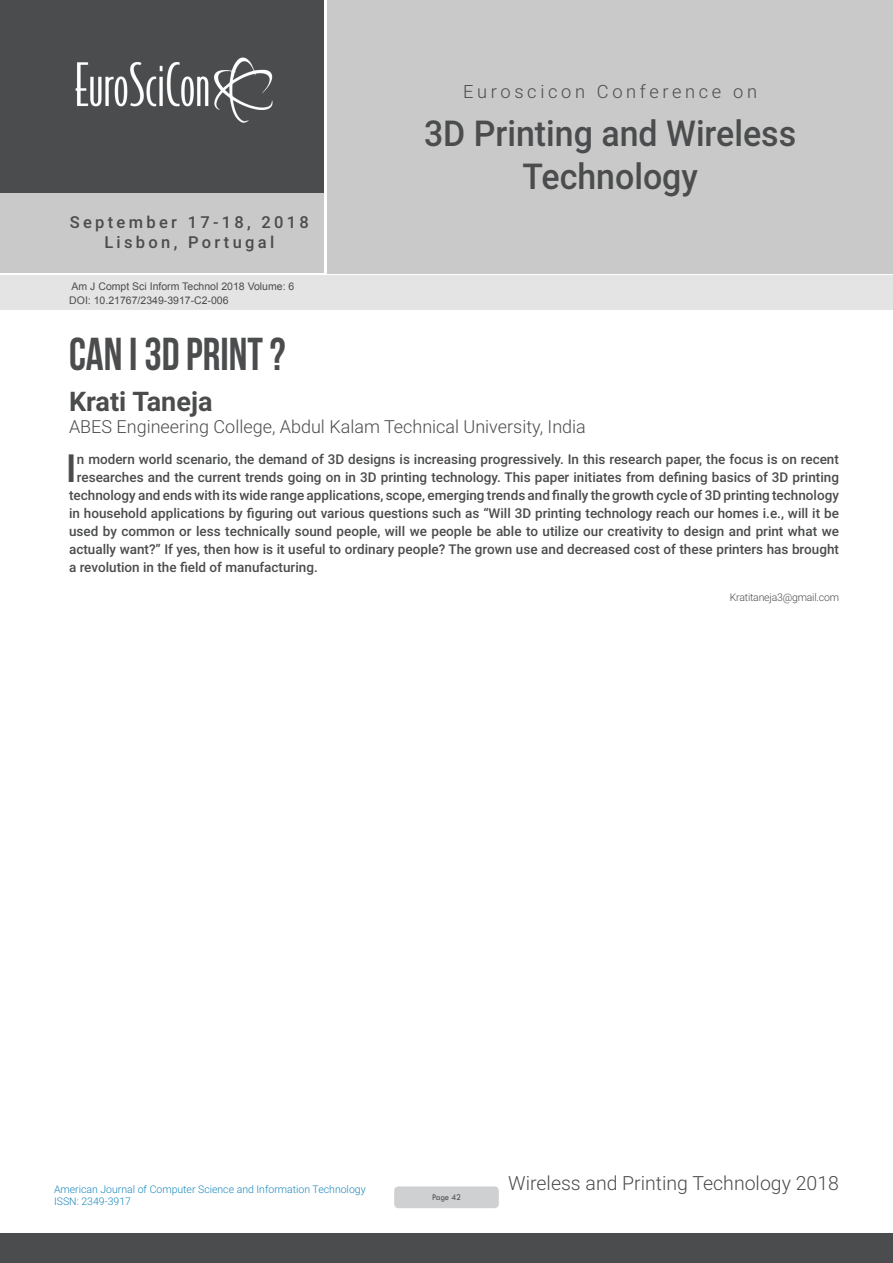
<style>
.page{position:relative;width:893px;height:1263px;background:#fff}
.page>*{position:absolute;margin:0;border:0;box-sizing:border-box;transform-origin:0 0}
.t1{font:46.05px "Bebas Neue";color:#4b4c4d;scale:.95 1}
.Abstract{font:500 38.85px "Roboto";color:#4b4c4d}
.t2{font:500 35.7px/42.8px "Roboto";color:#4b4c4d;text-align:center;scale:.95 1}
.t3{font:700 27px "Roboto";color:#4b4c4d}
.t4{font:300 19.5px "Roboto";color:#4b4c4d}
.t5{font:300 18.3px "Roboto";letter-spacing:.2em;color:#4b4c4d}
.t6{font:300 18px "Roboto";color:#4b4c4d}
.t7{font:500 16.5px/19.8px "Roboto";letter-spacing:.2em;color:#4b4c4d;text-align:center}
.Abstract-2{font:500 13.5px "Roboto";color:#4b4c4d}
.t8{font:300 10.5px/12.6px "Roboto";color:#1987bb}
.t9{font:10.5px "Arial";color:#4b4c4d}
.Biography{font:300 10.5px "Roboto";letter-spacing:-.02em;color:#4b4c4d}
.t10{font:9px "Tw Cen";letter-spacing:-.02em;color:#4b4c4d;scale:.95 1}
</style>
<div class="page">
<div style="left:0;top:0;width:323px;height:193px;background:#4b4c4d"></div>
<div style="left:1px;top:193px;width:323px;height:80px;background:#c9c9c9"></div>
<div style="left:327px;top:0;width:566px;height:273px;background:#c9c9c9"></div>
<img style="left:75px;top:57px;width:198px;height:66px">
<div style="left:0;top:1233px;width:893px;height:30px;background:#4b4c4d"></div>
<div style="left:1px;top:275px;width:892px;height:35px;background:#e4e4e4"></div>
<div style="left:394px;top:1186px;width:105px;height:22px;background:#cfd0d2;border-radius:4px"></div>
<p class="t7" style="left:70px;top:211px;width:241px">September 17-18, 2018<br>Lisbon, Portugal</p>
<p class="t9" style="left:72px;top:279px;width:224px">Am J Compt Sci Inform Technol 2018 Volume: 6</p>
<p class="t9" style="left:69px;top:293px;width:161px">DOI: 10.21767/2349-3917-C2-006</p>
<h3 class="t5" style="left:463px;top:79px;width:295px">Euroscicon Conference on</h3>
<h3 class="t2" style="left:424px;top:110px;width:393px">3D Printing and Wireless<br>Technology</h3>
<p class="t1" style="left:69px;top:329px;width:229px">CAN I 3D PRINT ?</p>
<p class="t3" style="left:69px;top:383px;width:145px">Krati Taneja</p>
<p class="t6" style="left:69px;top:414px;width:518px">ABES Engineering College, Abdul Kalam Technical University, India</p>
<p class="Abstract" style="left:66px;top:441px;width:12px">I</p>
<p class="Abstract-2" style="left:77px;top:450px;width:764px">n modern world scenario, the demand of 3D designs is increasing progressively. In this research paper, the focus is on recent</p>
<p class="Abstract-2" style="left:77px;top:468px;width:764px">researches and the current trends going on in 3D printing technology. This paper initiates from defining basics of 3D printing</p>
<p class="Abstract-2" style="left:69px;top:486px;width:771px">technology and ends with its wide range applications, scope, emerging trends and finally the growth cycle of 3D printing technology</p>
<p class="Abstract-2" style="left:69px;top:504px;width:771px">in household applications by figuring out various questions such as “Will 3D printing technology reach our homes i.e., will it be</p>
<p class="Abstract-2" style="left:69px;top:522px;width:771px">used by common or less technically sound people, will we people be able to utilize our creativity to design and print what we</p>
<p class="Abstract-2" style="left:69px;top:540px;width:771px">actually want?” If yes, then how is it useful to ordinary people? The grown use and decreased cost of these printers has brought</p>
<p class="Abstract-2" style="left:69px;top:558px;width:250px">a revolution in the field of manufacturing.</p>
<p class="Biography" style="left:730px;top:590px;width:111px">Kratitaneja3@gmail.com</p>
<p class="t8" style="left:54px;top:1182px;width:313px">American Journal of Computer Science and Information Technology<br>ISSN: 2349-3917</p>
<p class="t10" style="left:432px;top:1192px;width:32px">Page 42</p>
<h3 class="t4" style="left:508px;top:1169px;width:332px">Wireless and Printing Technology 2018</h3>
</div>
